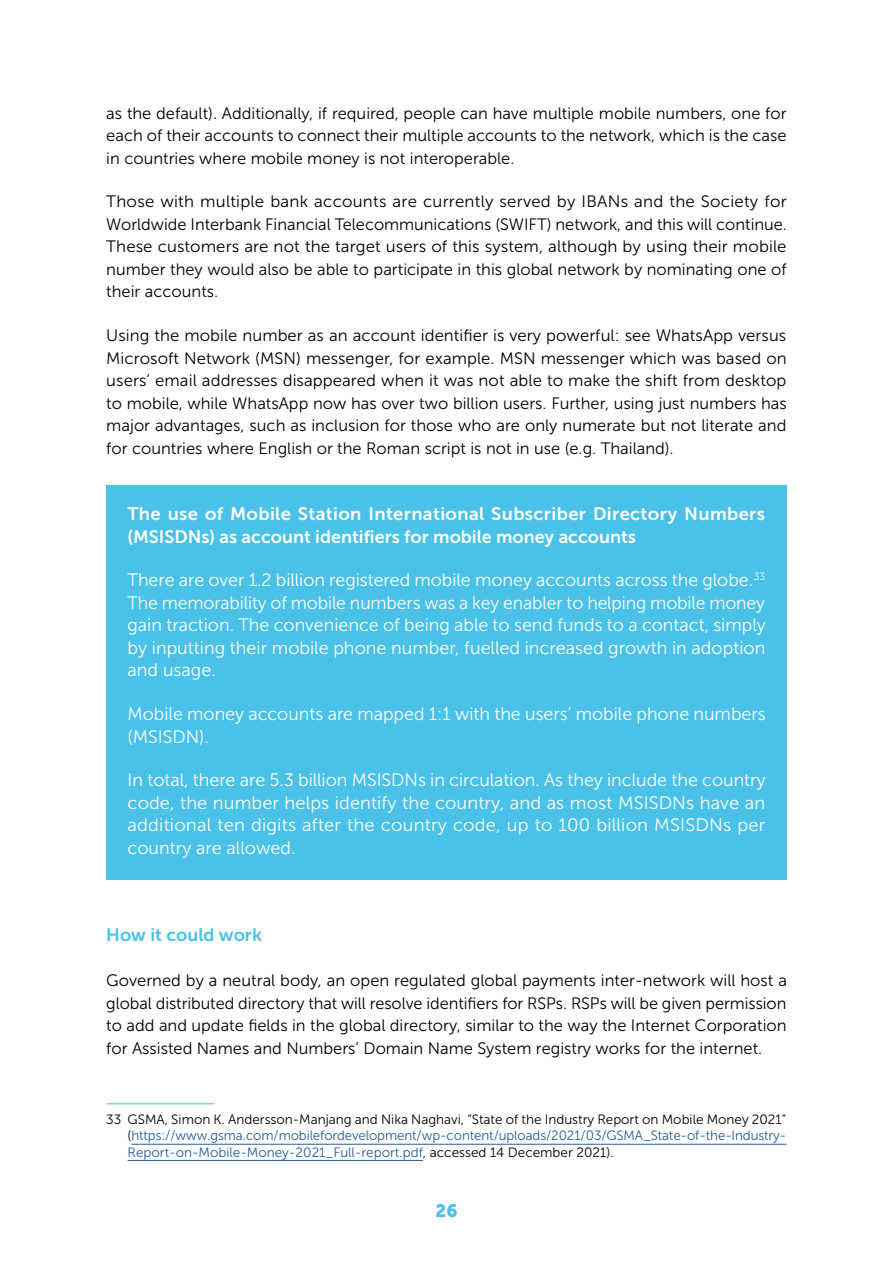
<style>
.page{position:relative;width:893px;height:1263px;background:#fff}
.page>*{position:absolute;margin:0;border:0;box-sizing:border-box;transform-origin:0 0}
.t1{font:18px/22.5px "Museo Sans 300";color:#fff;text-align:justify}
.t2{font:18px/22.5px "Museo Sans 700";letter-spacing:.02em;color:#fff}
.t3{font:18px "Museo Sans 700";color:#49c1e9}
.t4{font:18px "Museo Sans 900";color:#49c1e9}
.t5{font:16.5px/22.5px "Museo Sans 300";color:#000;text-align:justify}
.t6{font:13.5px/16.2px "Museo Sans 300";color:#275b9b;text-align:justify}
.s1{color:#000}
</style>
<div class="page">
<div style="left:106px;top:485px;width:681px;height:83px;background:#49c1e9"></div>
<div style="left:106px;top:551px;width:681px;height:151px;background:#49c1e9"></div>
<div style="left:106px;top:685px;width:681px;height:83px;background:#49c1e9"></div>
<div style="left:106px;top:751px;width:681px;height:128px;background:#49c1e9"></div>
<hr style="left:106px;top:1103px;width:108px;height:1px;background:#49c1e9">
<hr style="left:131px;top:1144px;width:656px;height:1px;background:#275b9b">
<hr style="left:128px;top:1160px;width:295px;height:1px;background:#275b9b">
<p class="t5" style="left:106px;top:102px;width:682px">as the default). Additionally, if required, people can have multiple mobile numbers, one for each of their accounts to connect their multiple accounts to the network, which is the case in countries where mobile money is not interoperable.</p>
<p class="t5" style="left:106px;top:191px;width:682px">Those with multiple bank accounts are currently served by IBANs and the Society for Worldwide Interbank Financial Telecommunications (SWIFT) network, and this will continue.<br>These customers are not the target users of this system, although by using their mobile number they would also be able to participate in this global network by nominating one of their accounts.</p>
<p class="t5" style="left:106px;top:324px;width:682px">Using the mobile number as an account identifier is very powerful: see WhatsApp versus Microsoft Network (MSN) messenger, for example. MSN messenger which was based on users’ email addresses disappeared when it was not able to make the shift from desktop to mobile, while WhatsApp now has over two billion users. Further, using just numbers has major advantages, such as inclusion for those who are only numerate but not literate and for countries where English or the Roman script is not in use (e.g. Thailand).</p>
<p class="t2" style="left:128px;top:502px;width:639px">The use of Mobile Station International Subscriber Directory Numbers (MSISDNs) as account identifiers for mobile money accounts</p>
<p class="t1" style="left:128px;top:569px;width:640px">There are over 1.2 billion registered mobile money accounts across the globe.<sup>33<br></sup>The memorability of mobile numbers was a key enabler to helping mobile money gain traction. The convenience of being able to send funds to a contact, simply by inputting their mobile phone number, fuelled increased growth in adoption and usage.</p>
<p class="t1" style="left:128px;top:703px;width:640px">Mobile money accounts are mapped 1:1 with the users’ mobile phone numbers (MSISDN).</p>
<p class="t1" style="left:128px;top:769px;width:639px">In total, there are 5.3 billion MSISDNs in circulation. As they include the country code, the number helps identify the country, and as most MSISDNs have an additional ten digits after the country code, up to 100 billion MSISDNs per country are allowed.</p>
<p class="t3" style="left:106px;top:925px;width:157px">How it could work</p>
<p class="t5" style="left:106px;top:969px;width:682px">Governed by a neutral body, an open regulated global payments inter-network will host a global distributed directory that will resolve identifiers for RSPs. RSPs will be given permission to add and update fields in the global directory, similar to the way the Internet Corporation for Assisted Names and Numbers’ Domain Name System registry works for the internet.</p>
<p class="t6" style="left:128px;top:1111px;width:660px;text-indent:-21px"><span class="s1">33 GSMA, Simon K. Andersson-Manjang and Nika Naghavi, “State of the Industry Report on Mobile Money 2021” (</span>https://www.gsma.com/mobilefordevelopment/wp-content/uploads/2021/03/GSMA_State-of-the-Industry-Report-on-Mobile-Money-2021_Full-report.pdf<span class="s1">, accessed 14 December 2021).</span></p>
<p class="t4" style="left:435px;top:1200px;width:23px">26</p>
</div>
